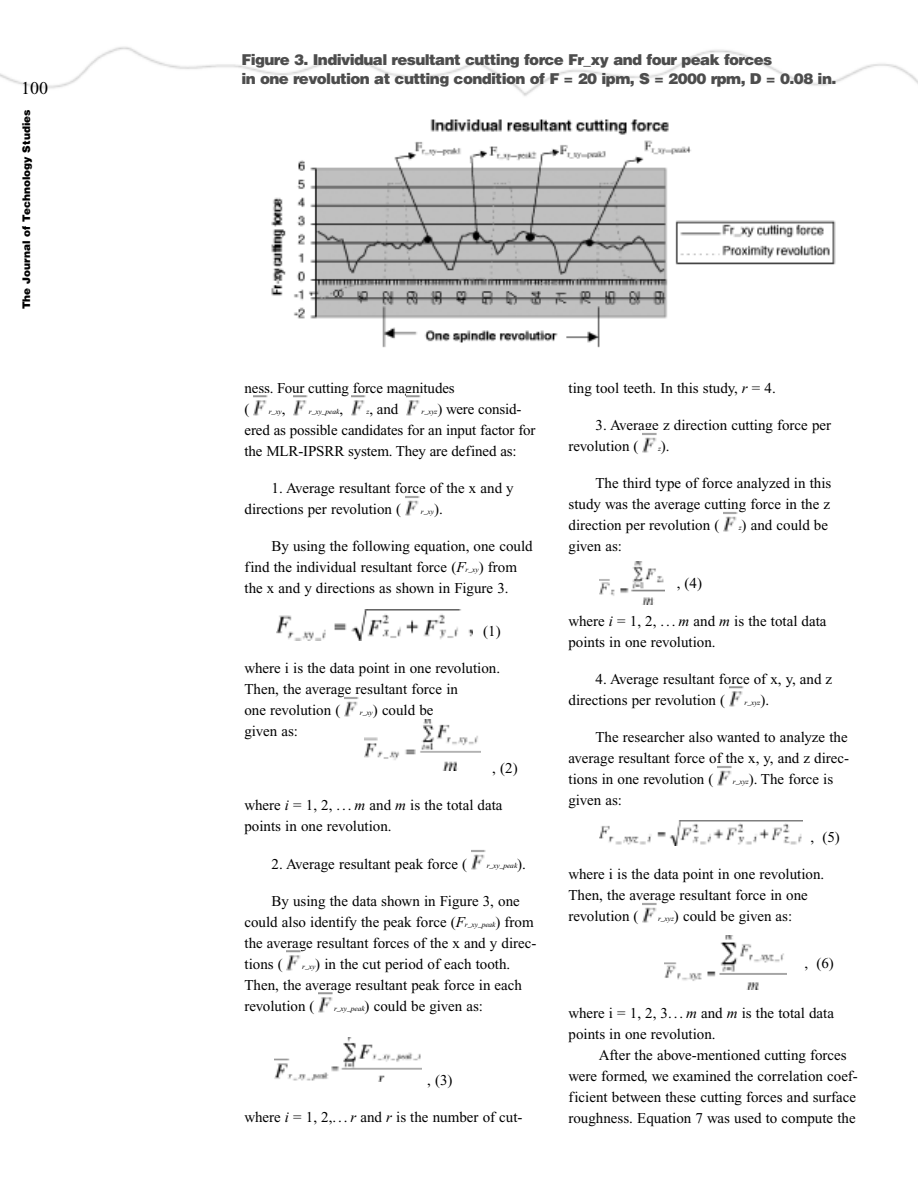
<style>
.page{position:relative;width:918px;height:1188px;background:#fff}
.page>*{position:absolute;margin:0;border:0;box-sizing:border-box;transform-origin:0 0}
.t1{font:18px "Times";color:#000}
.t2{font:15px/21px "Times";color:#000}
.t3{font:900 15px/19.5px "Helvetica";letter-spacing:-.04em;color:#4d4d4d}
.t4{font:900 10.5px "Helvetica";color:#000}
.t5{font:italic 7.5px "Times";letter-spacing:-.01em;color:#000}
.s1{font-style:italic;font-size:7.5px}
.s2{font-style:normal;font-size:15px}
.s3{font-style:italic}
</style>
<div class="page">
<img style="left:0;top:46px;width:918px;height:50px">
<img style="left:275px;top:1038px;width:146px;height:44px">
<img style="left:319px;top:992px;width:14px;height:20px">
<img style="left:287px;top:950px;width:14px;height:20px">
<img style="left:471px;top:850px;width:14px;height:20px">
<img style="left:364px;top:720px;width:116px;height:50px">
<img style="left:345px;top:697px;width:14px;height:19px">
<img style="left:276px;top:610px;width:197px;height:30px">
<img style="left:405px;top:496px;width:14px;height:19px">
<img style="left:406px;top:395px;width:14px;height:20px">
<img style="left:351px;top:395px;width:14px;height:20px">
<img style="left:294px;top:395px;width:14px;height:20px">
<img style="left:254px;top:395px;width:13px;height:20px">
<img style="left:665px;top:936px;width:122px;height:54px">
<img style="left:643px;top:903px;width:14px;height:20px">
<img style="left:599px;top:820px;width:203px;height:25px">
<img style="left:718px;top:766px;width:14px;height:19px">
<img style="left:729px;top:686px;width:14px;height:20px">
<img style="left:599px;top:561px;width:65px;height:44px">
<img style="left:723px;top:512px;width:14px;height:20px">
<img style="left:643px;top:433px;width:14px;height:19px">
<img style="left:271px;top:119px;width:565px;height:229px">
<p class="t1" style="left:21px;top:81px;width:28px">100</p>
<p class="t4" style="left:20px;top:309px;width:201px;rotate:-90deg">The Journal of Technology Studies</p>
<p class="t3" style="left:241px;top:50px;width:597px">Figure 3. Individual resultant cutting force Fr_xy and four peak forces<br>in one revolution at cutting condition of F = 20 ipm, S = 2000 rpm, D = 0.08 in.</p>
<p class="t2" style="left:244px;top:379px;width:212px">ness. Four cutting force magnitudes (</p>
<p class="t2" style="left:244px;top:400px;width:293px;text-indent:177px"><span class="s1">r_xyz</span>) were consid&shy;ered as possible candidates for an input factor for the MLR-IPSRR system. They are defined as:</p>
<p class="t2" style="left:244px;top:479px;width:271px;text-indent:27px">1. Average resultant force of the x and y directions per revolution (</p>
<p class="t5" style="left:269px;top:408px;width:18px">r_xy<span class="s2">,</span></p>
<p class="t5" style="left:309px;top:408px;width:36px">r_xy_peak<span class="s2">,</span></p>
<p class="t2" style="left:367px;top:400px;width:33px"><span class="s1">z</span>, and</p>
<p class="t5" style="left:421px;top:509px;width:24px">r_xy<span class="s2">).</span></p>
<p class="t2" style="left:244px;top:537px;width:290px;text-indent:27px">By using the following equation, one could find the individual resultant force (<span class="s3">F</span><span class="s1">r_xy</span>) from the x and y directions as shown in Figure 3.</p>
<p class="t2" style="left:483px;top:622px;width:19px">(1)</p>
<p class="t2" style="left:244px;top:659px;width:257px">where i is the data point in one revolution.<br>Then, the average resultant force in<br>one revolution (</p>
<p class="t2" style="left:360px;top:701px;width:75px"><span class="s1">r_xy</span>) could be</p>
<p class="t2" style="left:244px;top:722px;width:55px">given as:</p>
<p class="t2" style="left:492px;top:759px;width:27px">, (2)</p>
<p class="t2" style="left:244px;top:796px;width:260px">where <span class="s3">i</span> = 1, 2, . . . <span class="s3">m</span> and <span class="s3">m</span> is the total data points in one revolution.</p>
<p class="t2" style="left:272px;top:854px;width:197px">2. Average resultant peak force (</p>
<p class="t5" style="left:487px;top:863px;width:41px">r_xy_peak<span class="s2">).</span></p>
<p class="t2" style="left:244px;top:892px;width:294px;text-indent:27px">By using the data shown in Figure 3, one could also identify the peak force (<span class="s3">F</span><span class="s1">r_xy_peak</span>) from the average resultant forces of the x and y direc&shy;tions (</p>
<p class="t2" style="left:244px;top:955px;width:279px;text-indent:58px"><span class="s1">r_xy</span>) in the cut period of each tooth.<br>Then, the average resultant peak force in each revolution (</p>
<p class="t2" style="left:334px;top:997px;width:150px"><span class="s1">r_xy_peak</span>) could be given as:</p>
<p class="t2" style="left:427px;top:1071px;width:27px">, (3)</p>
<p class="t2" style="left:244px;top:1108px;width:280px">where <span class="s3">i</span> = 1, 2,. . . <span class="s3">r</span> and <span class="s3">r</span> is the number of cut-</p>
<p class="t2" style="left:568px;top:379px;width:209px">ting tool teeth. In this study, <span class="s3">r</span> = 4.</p>
<p class="t2" style="left:568px;top:416px;width:264px;text-indent:27px">3. Average z direction cutting force per revolution (</p>
<p class="t2" style="left:658px;top:437px;width:13px"><span class="s1">z</span>).</p>
<p class="t2" style="left:568px;top:474px;width:264px;text-align:justify;text-indent:27px">The third type of force analyzed in this study was the average cutting force in the z direction per revolution (</p>
<p class="t2" style="left:739px;top:516px;width:91px"><span class="s1">z</span>) and could be</p>
<p class="t2" style="left:568px;top:537px;width:55px">given as:</p>
<p class="t2" style="left:677px;top:574px;width:27px">, (4)</p>
<p class="t2" style="left:568px;top:611px;width:260px">where <span class="s3">i</span> = 1, 2, . . . <span class="s3">m</span> and <span class="s3">m</span> is the total data points in one revolution.</p>
<p class="t2" style="left:569px;top:670px;width:265px;text-indent:27px">4. Average resultant force of x, y, and z directions per revolution (</p>
<p class="t5" style="left:745px;top:699px;width:26px">r_xyz<span class="s2">).</span></p>
<p class="t2" style="left:568px;top:728px;width:282px;text-align:justify;text-indent:27px">The researcher also wanted to analyze the average resultant force of the x, y, and z direc&shy;tions in one revolution (</p>
<p class="t2" style="left:733px;top:770px;width:102px"><span class="s1">r_xyz</span>). The force is</p>
<p class="t2" style="left:568px;top:791px;width:55px">given as:</p>
<p class="t2" style="left:810px;top:828px;width:31px">, (5)</p>
<p class="t2" style="left:568px;top:865px;width:257px">where i is the data point in one revolution.<br>Then, the average resultant force in one revolution (</p>
<p class="t2" style="left:658px;top:907px;width:136px"><span class="s1">r_xyz</span>) could be given as:</p>
<p class="t2" style="left:804px;top:954px;width:31px">, (6)</p>
<p class="t2" style="left:568px;top:1004px;width:267px">where i = 1, 2, 3. . . <span class="s3">m</span> and <span class="s3">m</span> is the total data points in one revolution.</p>
<p class="t2" style="left:568px;top:1046px;width:291px;text-indent:30px">After the above-mentioned cutting forces were formed, we examined the correlation coef&shy;ficient between these cutting forces and surface roughness. Equation 7 was used to compute the</p>
</div>
